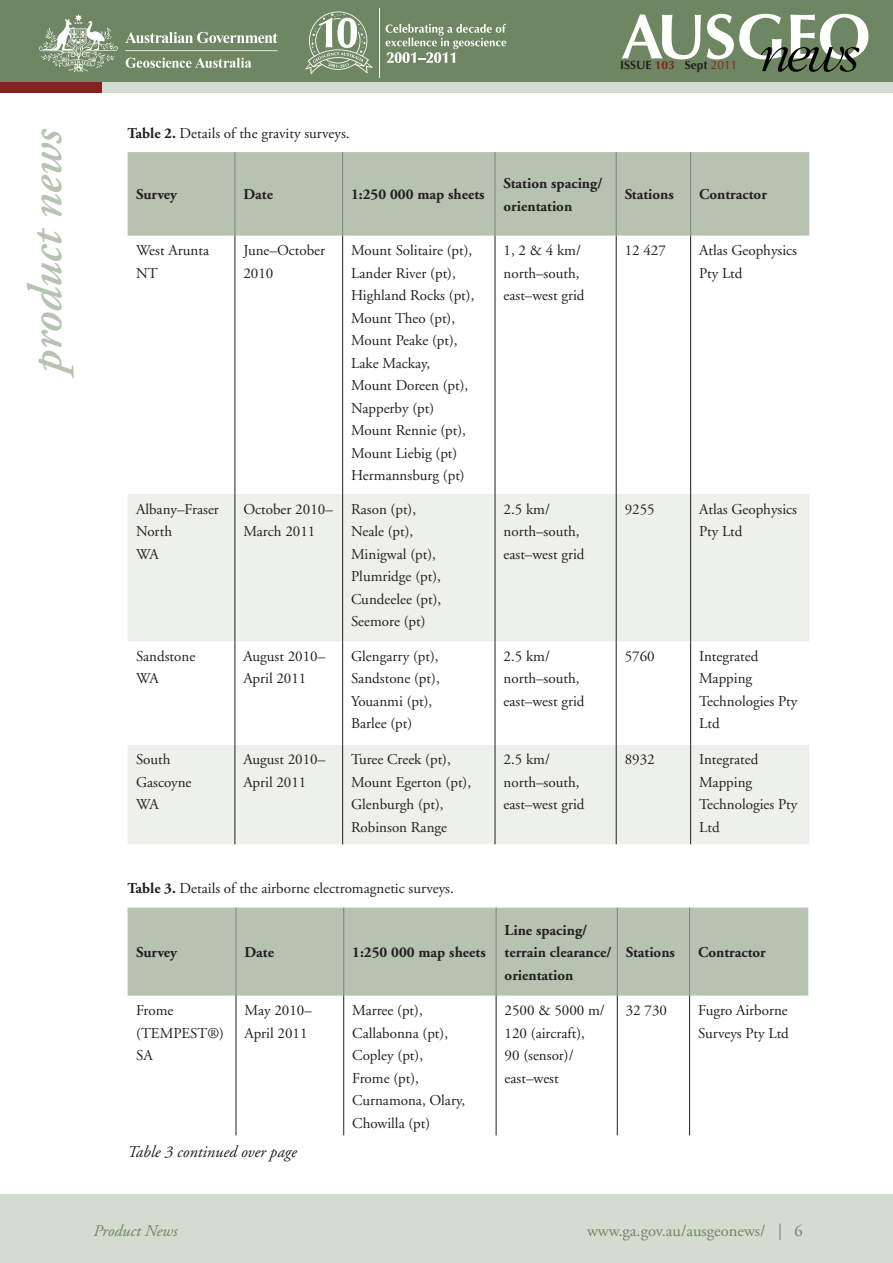
<style>
.page{position:relative;width:893px;height:1263px;background:#fff}
.page>*{position:absolute;margin:0;border:0;box-sizing:border-box;transform-origin:0 0}
.t1{font:italic 600 48px "Adobe Garamond";color:#b7c3b1}
.t2{font:16.5px "Adobe Garamond";color:#6f8663}
.body_first_para{font:italic 16.5px "Adobe Garamond";color:#231f20}
.t3{font:italic 16.5px "Adobe Garamond";color:#6f8663}
.table_body{font:15px/22.5px "Adobe Garamond";color:#231f20}
.table_head{font:700 15px/22.5px "Adobe Garamond";color:#231f20}
.table_title{font:15px "Adobe Garamond Pro";color:#231f20}
.t4{font:700 12px "Optima";color:#231f20}
.s1{color:#88201f}
.s2{font-weight:400;color:#88201f}
.s3{font-weight:700}
.s4{font-style:inherit}
</style>
<div class="page">
<div style="left:0;top:13px;width:893px;height:80px;background:#d4dbd0"></div>
<div style="left:0;top:11px;width:102px;height:82px;background:#88201f"></div>
<div style="left:0;top:0;width:893px;height:82px;background:#6f8663"></div>
<div style="left:0;top:1195px;width:893px;height:68px;background:#d4dbd0"></div>
<svg style="left:622px;top:14px;width:79px;height:45px"></svg>
<svg style="left:707px;top:14px;width:161px;height:58px"></svg>
<img style="left:39px;top:14px;width:239px;height:59px">
<hr style="left:379px;top:9px;width:1px;height:69px;background:#fff">
<svg style="left:305px;top:11px;width:68px;height:64px"></svg>
<svg style="left:386px;top:24px;width:120px;height:39px"></svg>
<div style="left:128px;top:152px;width:681px;height:84px;background:#b7c3b1"></div>
<svg style="left:128px;top:494px;width:681px;height:350px;fill:#eef0ec"></svg>
<hr style="left:235px;top:236px;width:1px;height:258px;background:#231f20">
<hr style="left:342px;top:236px;width:1px;height:258px;background:#231f20">
<hr style="left:495px;top:236px;width:1px;height:258px;background:#231f20">
<hr style="left:616px;top:236px;width:1px;height:258px;background:#231f20">
<hr style="left:690px;top:236px;width:1px;height:258px;background:#231f20">
<hr style="left:235px;top:641px;width:1px;height:104px;background:#231f20">
<hr style="left:342px;top:641px;width:1px;height:104px;background:#231f20">
<hr style="left:495px;top:641px;width:1px;height:104px;background:#231f20">
<hr style="left:616px;top:641px;width:1px;height:104px;background:#231f20">
<hr style="left:690px;top:641px;width:1px;height:104px;background:#231f20">
<hr style="left:235px;top:152px;width:1px;height:84px;background:#808080">
<hr style="left:342px;top:152px;width:1px;height:84px;background:#808080">
<hr style="left:495px;top:152px;width:1px;height:84px;background:#808080">
<hr style="left:616px;top:152px;width:1px;height:84px;background:#808080">
<hr style="left:690px;top:152px;width:1px;height:84px;background:#808080">
<hr style="left:235px;top:494px;width:1px;height:147px;background:#231f20">
<hr style="left:342px;top:494px;width:1px;height:147px;background:#231f20">
<hr style="left:495px;top:494px;width:1px;height:147px;background:#231f20">
<hr style="left:616px;top:494px;width:1px;height:147px;background:#231f20">
<hr style="left:690px;top:494px;width:1px;height:147px;background:#231f20">
<hr style="left:235px;top:745px;width:1px;height:99px;background:#231f20">
<hr style="left:342px;top:745px;width:1px;height:99px;background:#231f20">
<hr style="left:495px;top:745px;width:1px;height:99px;background:#231f20">
<hr style="left:616px;top:745px;width:1px;height:99px;background:#231f20">
<hr style="left:690px;top:745px;width:1px;height:99px;background:#231f20">
<div style="left:128px;top:907px;width:680px;height:89px;background:#b7c3b1"></div>
<hr style="left:236px;top:907px;width:1px;height:89px;background:#808080">
<hr style="left:343px;top:907px;width:1px;height:89px;background:#808080">
<hr style="left:496px;top:907px;width:1px;height:89px;background:#808080">
<hr style="left:617px;top:907px;width:1px;height:89px;background:#808080">
<hr style="left:689px;top:907px;width:1px;height:89px;background:#808080">
<hr style="left:236px;top:996px;width:1px;height:139px;background:#231f20">
<hr style="left:343px;top:996px;width:1px;height:139px;background:#231f20">
<hr style="left:496px;top:996px;width:1px;height:139px;background:#231f20">
<hr style="left:617px;top:996px;width:1px;height:139px;background:#231f20">
<hr style="left:689px;top:996px;width:1px;height:139px;background:#231f20">
<p class="t4" style="left:620px;top:58px;width:119px">ISSUE <span class="s1">103</span> Sept <span class="s2">2011</span></p>
<h1 class="t1" style="left:20px;top:373px;width:246px;rotate:-90deg">product news</h1>
<p class="table_title" style="left:128px;top:124px;width:224px"><span class="s3">Table 2.</span> Details of the gravity surveys.</p>
<p class="table_head" style="left:136px;top:184px;width:42px">Survey</p>
<p class="table_head" style="left:243px;top:184px;width:31px">Date</p>
<p class="table_head" style="left:351px;top:184px;width:135px">1:250 000 map sheets</p>
<p class="table_head" style="left:503px;top:172px;width:100px">Station spacing/ orientation</p>
<p class="table_head" style="left:625px;top:184px;width:51px">Stations</p>
<p class="table_head" style="left:699px;top:184px;width:69px">Contractor</p>
<p class="table_body" style="left:136px;top:239px;width:75px">West Arunta<br>NT</p>
<p class="table_body" style="left:243px;top:239px;width:83px">June–October<br>2010</p>
<p class="table_body" style="left:351px;top:239px;width:125px">Mount Solitaire (pt),<br>Lander River (pt),<br>Highland Rocks (pt),<br>Mount Theo (pt),<br>Mount Peake (pt),<br>Lake Mackay,<br>Mount Doreen (pt),<br>Napperby (pt)<br>Mount Rennie (pt),<br>Mount Liebig (pt)<br>Hermannsburg (pt)</p>
<p class="table_body" style="left:503px;top:239px;width:79px">1, 2 &amp; 4 km/</p>
<p class="table_body" style="left:625px;top:239px;width:43px">12 427</p>
<p class="table_body" style="left:699px;top:239px;width:100px">Atlas Geophysics<br>Pty Ltd</p>
<p class="table_body" style="left:503px;top:262px;width:83px">north–south, east–west grid</p>
<p class="table_body" style="left:136px;top:498px;width:84px">Albany–Fraser<br>North<br>WA</p>
<p class="table_body" style="left:243px;top:498px;width:91px">October 2010–<br>March 2011</p>
<p class="table_body" style="left:351px;top:498px;width:92px">Rason (pt),<br>Neale (pt),<br>Minigwal (pt),<br>Plumridge (pt),<br>Cundeelee (pt),<br>Seemore (pt)</p>
<p class="table_body" style="left:503px;top:498px;width:48px">2.5 km/</p>
<p class="table_body" style="left:503px;top:520px;width:83px">north–south, east–west grid</p>
<p class="table_body" style="left:625px;top:498px;width:31px">9255</p>
<p class="table_body" style="left:699px;top:498px;width:100px">Atlas Geophysics<br>Pty Ltd</p>
<p class="table_body" style="left:136px;top:645px;width:61px">Sandstone<br>WA</p>
<p class="table_body" style="left:243px;top:645px;width:83px">August 2010–<br>April 2011</p>
<p class="table_body" style="left:351px;top:645px;width:90px">Glengarry (pt),<br>Sandstone (pt),<br>Youanmi (pt),<br>Barlee (pt)</p>
<p class="table_body" style="left:503px;top:645px;width:83px">2.5 km/ north–south, east–west grid</p>
<p class="table_body" style="left:625px;top:645px;width:31px">5760</p>
<p class="table_body" style="left:699px;top:645px;width:100px">Integrated<br>Mapping<br>Technologies Pty<br>Ltd</p>
<p class="table_body" style="left:136px;top:749px;width:57px">South<br>Gascoyne<br>WA</p>
<p class="table_body" style="left:243px;top:749px;width:83px">August 2010–<br>April 2011</p>
<p class="table_body" style="left:351px;top:749px;width:122px">Turee Creek (pt),<br>Mount Egerton (pt),<br>Glenburgh (pt),<br>Robinson Range</p>
<p class="table_body" style="left:503px;top:749px;width:83px">2.5 km/ north–south, east–west grid</p>
<p class="table_body" style="left:625px;top:749px;width:31px">8932</p>
<p class="table_body" style="left:699px;top:749px;width:100px">Integrated<br>Mapping<br>Technologies Pty<br>Ltd</p>
<p class="table_title" style="left:128px;top:879px;width:328px"><span class="s3">Table 3.</span> Details of the airborne electromagnetic surveys.</p>
<p class="table_head" style="left:136px;top:941px;width:42px">Survey</p>
<p class="table_head" style="left:244px;top:941px;width:31px">Date</p>
<p class="table_head" style="left:352px;top:941px;width:135px">1:250 000 map sheets</p>
<p class="table_head" style="left:505px;top:919px;width:108px">Line spacing/ terrain clearance/ orientation</p>
<p class="table_body" style="left:136px;top:999px;width:90px">Frome (TEMPEST®)</p>
<p class="table_body" style="left:136px;top:1044px;width:18px">SA</p>
<p class="table_body" style="left:244px;top:999px;width:69px">May 2010–<br>April 2011</p>
<p class="table_body" style="left:352px;top:999px;width:115px">Marree (pt),<br>Callabonna (pt),<br>Copley (pt),<br>Frome (pt),<br>Curnamona, Olary,<br>Chowilla (pt)</p>
<p class="table_body" style="left:505px;top:999px;width:102px">2500 &amp; 5000 m/</p>
<p class="table_body" style="left:505px;top:1022px;width:82px">120 (aircraft),<br>90 (sensor)/ east–west</p>
<p class="body_first_para" style="left:128px;top:1142px;width:171px">Table 3 continued over page</p>
<p class="table_head" style="left:626px;top:941px;width:51px">Stations</p>
<p class="table_head" style="left:698px;top:941px;width:69px">Contractor</p>
<p class="table_body" style="left:626px;top:999px;width:43px">32 730</p>
<p class="table_body" style="left:698px;top:999px;width:92px">Fugro Airborne<br>Surveys Pty Ltd</p>
<p class="t3" style="left:94px;top:1222px;width:85px">Product News</p>
<p class="t2" style="left:587px;top:1222px;width:217px">www.ga.gov.au/ausgeonews/ | <span class="s4">6</span></p>
</div>
